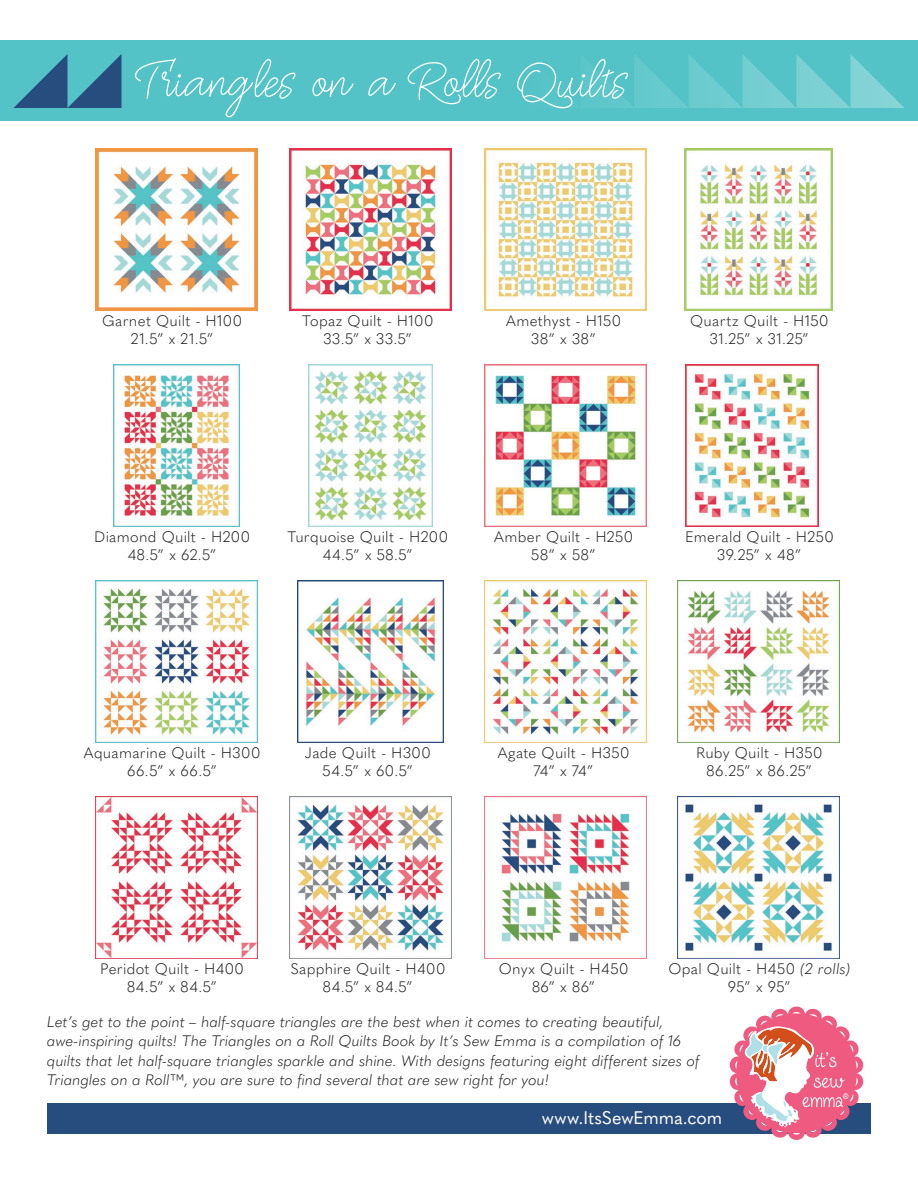
<style>
.page{position:relative;width:918px;height:1188px;background:#fff}
.page>*{position:absolute;margin:0;border:0;box-sizing:border-box;transform-origin:0 0}
.t1{font:57px "Oh Wonder Upright";letter-spacing:-.02em;color:#fff}
.t2{font:18px "Quasimoda";letter-spacing:-.005em;color:#fff}
.t3{font:300 15px/18px "Quasimoda";letter-spacing:.025em;color:#231f20;text-align:center}
.t4{font:italic 300 15px/19.5px "Quasimoda";letter-spacing:-.005em;color:#231f20}
.s1{font-style:italic}
</style>
<div class="page">
<div style="left:0;top:40px;width:918px;height:82px;background:#53c3c7"></div>
<svg style="left:14px;top:54px;width:108px;height:54px"></svg>
<svg style="left:600px;top:54px;width:304px;height:54px"></svg>
<img style="left:686px;top:364px;width:132px;height:162px">
<img style="left:289px;top:148px;width:162px;height:162px">
<img style="left:484px;top:148px;width:162px;height:162px">
<img style="left:685px;top:148px;width:148px;height:162px">
<img style="left:113px;top:364px;width:126px;height:162px">
<img style="left:309px;top:364px;width:123px;height:162px">
<img style="left:484px;top:364px;width:162px;height:163px">
<img style="left:95px;top:580px;width:162px;height:162px">
<img style="left:297px;top:580px;width:146px;height:162px">
<img style="left:484px;top:580px;width:162px;height:162px">
<img style="left:678px;top:580px;width:162px;height:162px">
<img style="left:95px;top:796px;width:162px;height:162px">
<img style="left:289px;top:796px;width:162px;height:162px">
<img style="left:484px;top:796px;width:162px;height:162px">
<img style="left:678px;top:796px;width:162px;height:162px">
<img style="left:95px;top:148px;width:162px;height:162px">
<div style="left:47px;top:1103px;width:824px;height:31px;background:#264d7d"></div>
<svg style="left:729px;top:1007px;width:135px;height:133px"></svg>
<h1 class="t1" style="left:135px;top:45px;width:491px">Triangles on a Rolls Quilts</h1>
<p class="t3" style="left:102px;top:311px;width:141px">Garnet Quilt - H100<br>21.5” x 21.5”</p>
<p class="t3" style="left:302px;top:311px;width:133px">Topaz Quilt - H100<br>33.5” x 33.5”</p>
<p class="t3" style="left:506px;top:311px;width:117px">Amethyst - H150<br>38” x 38”</p>
<p class="t3" style="left:690px;top:311px;width:140px">Quartz Quilt - H150<br>31.25” x 31.25”</p>
<p class="t3" style="left:94px;top:527px;width:157px">Diamond Quilt - H200<br>48.5” x 62.5”</p>
<p class="t3" style="left:288px;top:527px;width:162px">Turquoise Quilt - H200<br>44.5” x 58.5”</p>
<p class="t3" style="left:494px;top:527px;width:140px">Amber Quilt - H250<br>58” x 58”</p>
<p class="t3" style="left:685px;top:527px;width:150px">Emerald Quilt - H250<br>39.25” x 48”</p>
<p class="t3" style="left:84px;top:743px;width:178px">Aquamarine Quilt - H300<br>66.5” x 66.5”</p>
<p class="t3" style="left:305px;top:743px;width:127px">Jade Quilt - H300<br>54.5” x 60.5”</p>
<p class="t3" style="left:498px;top:743px;width:133px">Agate Quilt - H350<br>74” x 74”</p>
<p class="t3" style="left:696px;top:743px;width:128px">Ruby Quilt - H350<br>86.25” x 86.25”</p>
<p class="t3" style="left:100px;top:959px;width:145px">Peridot Quilt - H400<br>84.5” x 84.5”</p>
<p class="t3" style="left:290px;top:959px;width:157px">Sapphire Quilt - H400<br>84.5” x 84.5”</p>
<p class="t3" style="left:499px;top:959px;width:131px">Onyx Quilt - H450<br>86” x 86”</p>
<p class="t3" style="left:669px;top:959px;width:183px">Opal Quilt - H450 <span class="s1">(2 rolls)<br></span>95” x 95”</p>
<p class="t4" style="left:47px;top:1011px;width:654px">Let’s get to the point – half-square triangles are the best when it comes to creating beautiful, awe-inspiring quilts! The Triangles on a Roll Quilts Book by It’s Sew Emma is a compilation of 16 quilts that let half-square triangles sparkle and shine. With designs featuring eight different sizes of Triangles on a Roll™, you are sure to find several that are sew right for you!</p>
<p class="t2" style="left:542px;top:1104px;width:182px">www.ItsSewEmma.com</p>
</div>
